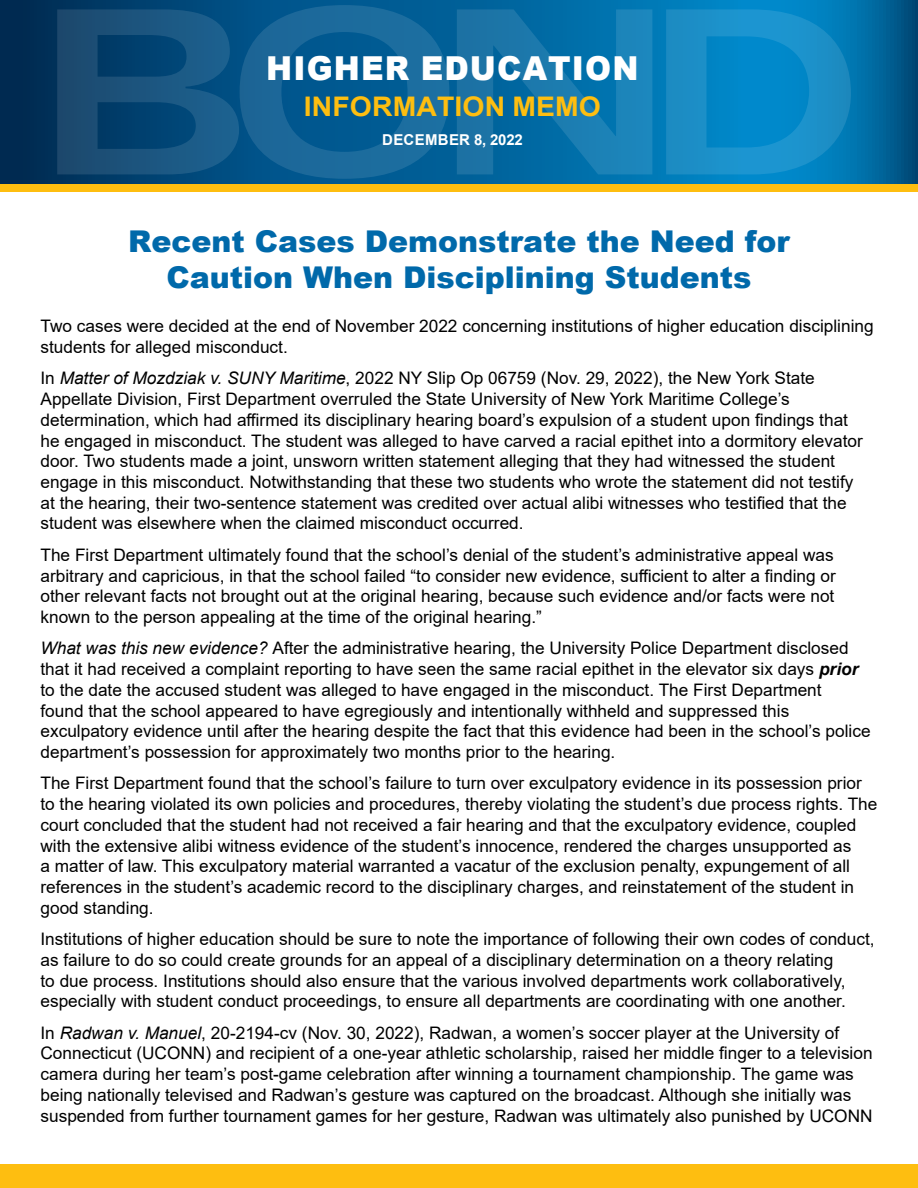
<style>
.page{position:relative;width:918px;height:1188px;background:#fff}
.page>*{position:absolute;margin:0;border:0;box-sizing:border-box;transform-origin:0 0}
.t1{font:900 33px "Arial";letter-spacing:.035em;color:#fff;scale:.95 1}
.t2{font:900 30px/36px "Arial";color:#0069aa;text-align:center}
.t3{font:700 27px "Arial";letter-spacing:.005em;color:#febe10;scale:1.05 1}
.t4{font:17.25px/20.7px "Arial";color:#000}
.t5{font:700 15px "Arial";letter-spacing:.02em;color:#fff}
.s1{font-style:italic}
.s2{font-weight:700;font-style:italic}
</style>
<div class="page">
<div style="left:0;top:138px;width:918px;height:54px;background:#febe10"></div>
<svg style="left:0;top:0;width:918px;height:184px;background:#005689"></svg>
<svg style="left:57px;top:5px;width:392px;height:174px;background:#0f5888"></svg>
<svg style="left:457px;top:9px;width:195px;height:165px;background:#1075ab"></svg>
<svg style="left:666px;top:9px;width:185px;height:165px;background:#0f8bc7"></svg>
<div style="left:0;top:1164px;width:918px;height:24px;background:#febe10"></div>
<h1 class="t1" style="left:266px;top:44px;width:393px">HIGHER EDUCATION</h1>
<h3 class="t3" style="left:304px;top:88px;width:285px">INFORMATION MEMO</h3>
<p class="t5" style="left:382px;top:129px;width:142px">DECEMBER 8, 2022</p>
<h2 class="t2" style="left:128px;top:223px;width:663px">Recent Cases Demonstrate the Need for<br>Caution When Disciplining Students</h2>
<p class="t4" style="left:40px;top:316px;width:835px">Two cases were decided at the end of November 2022 concerning institutions of higher education disciplining students for alleged misconduct.</p>
<p class="t4" style="left:40px;top:368px;width:824px">In <span class="s1">Matter of Mozdziak v. SUNY Maritime</span>, 2022 NY Slip Op 06759 (Nov. 29, 2022), the New York State Appellate Division, First Department overruled the State University of New York Maritime College’s determination, which had affirmed its disciplinary hearing board’s expulsion of a student upon findings that he engaged in misconduct. The student was alleged to have carved a racial epithet into a dormitory elevator door. Two students made a joint, unsworn written statement alleging that they had witnessed the student engage in this misconduct. Notwithstanding that these two students who wrote the statement did not testify at the hearing, their two-sentence statement was credited over actual alibi witnesses who testified that the student was elsewhere when the claimed misconduct occurred.</p>
<p class="t4" style="left:40px;top:544px;width:797px">The First Department ultimately found that the school’s denial of the student’s administrative appeal was arbitrary and capricious, in that the school failed “to consider new evidence, sufficient to alter a finding or other relevant facts not brought out at the original hearing, because such evidence and/or facts were not known to the person appealing at the time of the original hearing.”</p>
<p class="t4" style="left:40px;top:638px;width:832px"><span class="s1">What was this new evidence?</span> After the administrative hearing, the University Police Department disclosed that it had received a complaint reporting to have seen the same racial epithet in the elevator six days <span class="s2">prior </span>to the date the accused student was alleged to have engaged in the misconduct. The First Department<br>found that the school appeared to have egregiously and intentionally withheld and suppressed this exculpatory evidence until after the hearing despite the fact that this evidence had been in the school’s police department’s possession for approximately two months prior to the hearing.</p>
<p class="t4" style="left:40px;top:773px;width:838px">The First Department found that the school’s failure to turn over exculpatory evidence in its possession prior to the hearing violated its own policies and procedures, thereby violating the student’s due process rights. The court concluded that the student had not received a fair hearing and that the exculpatory evidence, coupled with the extensive alibi witness evidence of the student’s innocence, rendered the charges unsupported as<br>a matter of law. This exculpatory material warranted a vacatur of the exclusion penalty, expungement of all references in the student’s academic record to the disciplinary charges, and reinstatement of the student in good standing.</p>
<p class="t4" style="left:40px;top:929px;width:836px">Institutions of higher education should be sure to note the importance of following their own codes of conduct, as failure to do so could create grounds for an appeal of a disciplinary determination on a theory relating<br>to due process. Institutions should also ensure that the various involved departments work collaboratively, especially with student conduct proceedings, to ensure all departments are coordinating with one another.</p>
<p class="t4" style="left:40px;top:1022px;width:834px">In <span class="s1">Radwan v. Manuel</span>, 20-2194-cv (Nov. 30, 2022), Radwan, a women’s soccer player at the University of Connecticut (UCONN) and recipient of a one-year athletic scholarship, raised her middle finger to a television camera during her team’s post-game celebration after winning a tournament championship. The game was being nationally televised and Radwan’s gesture was captured on the broadcast. Although she initially was suspended from further tournament games for her gesture, Radwan was ultimately also punished by UCONN</p>
</div>
